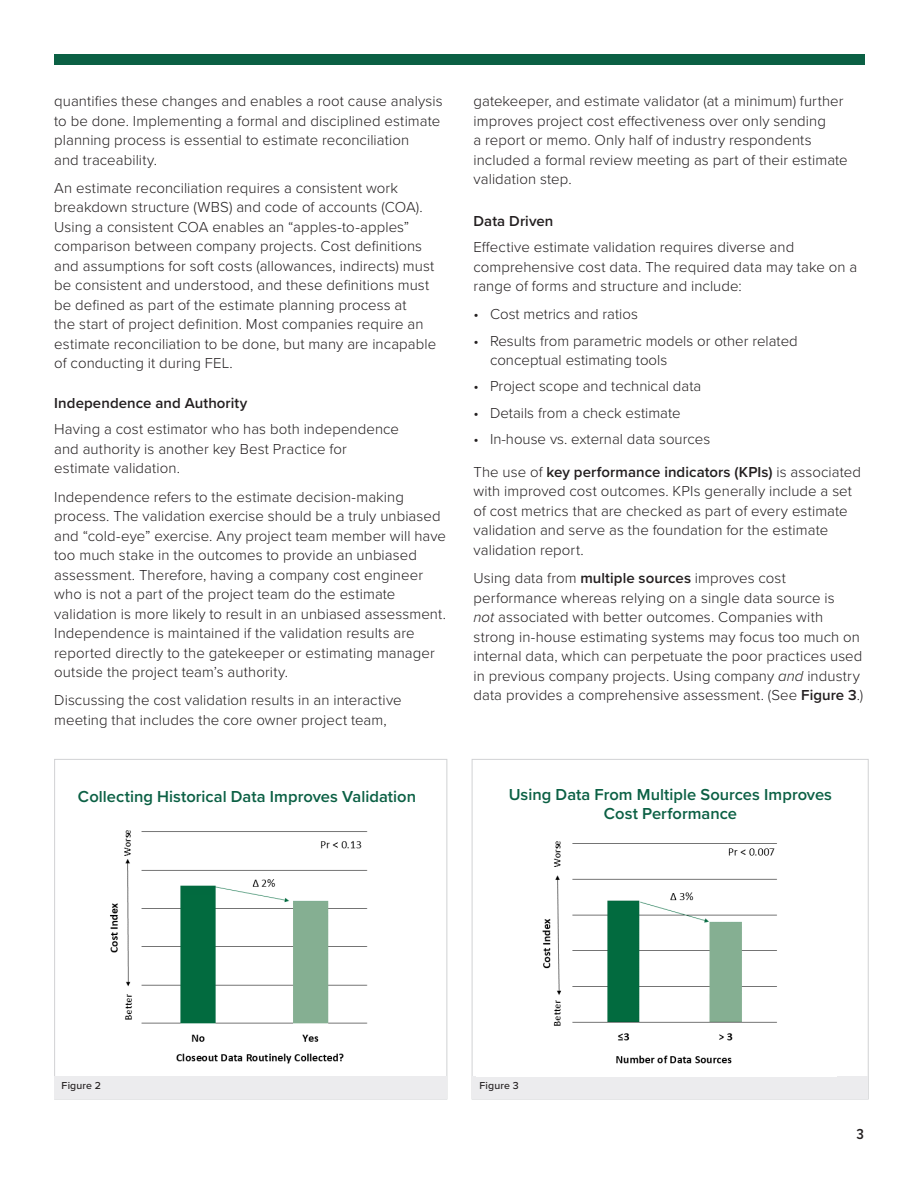
<style>
.page{position:relative;width:918px;height:1188px;background:#fff}
.page>*{position:absolute;margin:0;border:0;box-sizing:border-box;transform-origin:0 0}
._2-Sub{font:600 16.5px/19.5px "Proxima Nova";color:#0b6044;text-align:center}
._3-body{font:300 15px/19.5px "Proxima Nova";letter-spacing:.005em;color:#231f20}
.indented_body{font:300 15px/19.5px "Proxima Nova";color:#231f20}
._2-Sub-2{font:600 15px "Proxima Nova";letter-spacing:.005em;color:#231f20}
.t1{font:600 15px "Proxima Nova Cond";color:#231f20}
._2-Sub-3{font:500 10.5px "Proxima Nova";letter-spacing:.02em;color:#231f20}
.s1{font-weight:600}
.s2{font-style:italic}
</style>
<div class="page">
<div style="left:54px;top:54px;width:811px;height:11px;background:#0b6044"></div>
<div style="left:473px;top:1077px;width:395px;height:22px;background:#ececee"></div>
<img style="left:542px;top:841px;width:235px;height:223px">
<div style="left:55px;top:1076px;width:392px;height:23px;background:#ececee"></div>
<img style="left:110px;top:830px;width:258px;height:234px">
<p class="_3-body" style="left:54px;top:91px;width:390px">quantifies these changes and enables a root cause analysis to be done. Implementing a formal and disciplined estimate planning process is essential to estimate reconciliation<br>and traceability.</p>
<p class="_3-body" style="left:54px;top:177px;width:384px">An estimate reconciliation requires a consistent work breakdown structure (WBS) and code of accounts (COA).<br>Using a consistent COA enables an “apples-to-apples” comparison between company projects. Cost definitions and assumptions for soft costs (allowances, indirects) must be consistent and understood, and these definitions must be defined as part of the estimate planning process at<br>the start of project definition. Most companies require an estimate reconciliation to be done, but many are incapable of conducting it during FEL.</p>
<p class="_2-Sub-2" style="left:54px;top:392px;width:195px">Independence and Authority</p>
<p class="_3-body" style="left:54px;top:419px;width:346px">Having a cost estimator who has both independence and authority is another key Best Practice for estimate validation.</p>
<p class="_3-body" style="left:54px;top:486px;width:393px">Independence refers to the estimate decision-making process. The validation exercise should be a truly unbiased and “cold-eye” exercise. Any project team member will have too much stake in the outcomes to provide an unbiased assessment. Therefore, having a company cost engineer who is not a part of the project team do the estimate validation is more likely to result in an unbiased assessment.<br>Independence is maintained if the validation results are reported directly to the gatekeeper or estimating manager outside the project team’s authority.</p>
<p class="_3-body" style="left:54px;top:690px;width:349px">Discussing the cost validation results in an interactive meeting that includes the core owner project team,</p>
<p class="_2-Sub" style="left:78px;top:787px;width:340px">Collecting Historical Data Improves Validation</p>
<p class="_3-body" style="left:474px;top:91px;width:376px">gatekeeper, and estimate validator (at a minimum) further improves project cost effectiveness over only sending<br>a report or memo. Only half of industry respondents included a formal review meeting as part of their estimate validation step.</p>
<p class="_2-Sub-2" style="left:474px;top:210px;width:81px">Data Driven</p>
<p class="_3-body" style="left:474px;top:237px;width:385px">Effective estimate validation requires diverse and comprehensive cost data. The required data may take on a range of forms and structure and include:</p>
<p class="indented_body" style="left:474px;top:304px;width:166px">• Cost metrics and ratios</p>
<p class="indented_body" style="left:490px;top:330px;width:309px;text-indent:-16px">• Results from parametric models or other related conceptual estimating tools</p>
<p class="indented_body" style="left:474px;top:376px;width:229px">• Project scope and technical data</p>
<p class="indented_body" style="left:474px;top:402px;width:209px">• Details from a check estimate</p>
<p class="indented_body" style="left:474px;top:428px;width:238px">• In-house vs. external data sources</p>
<p class="_3-body" style="left:474px;top:461px;width:389px">The use of <span class="s1">key performance indicators (KPIs)</span> is associated with improved cost outcomes. KPIs generally include a set of cost metrics that are checked as part of every estimate validation and serve as the foundation for the estimate validation report.</p>
<p class="_3-body" style="left:474px;top:567px;width:391px">Using data from <span class="s1">multiple sources</span> improves cost performance whereas relying on a single data source is<br><span class="s2">not</span> associated with better outcomes. Companies with strong in-house estimating systems may focus too much on internal data, which can perpetuate the poor practices used in previous company projects. Using company <span class="s2">and</span> industry data provides a comprehensive assessment. (See <span class="s1">Figure 3</span>.)</p>
<p class="_2-Sub" style="left:509px;top:784px;width:325px">Using Data From Multiple Sources Improves<br>Cost Performance</p>
<p class="_2-Sub-3" style="left:62px;top:1077px;width:41px">Figure 2</p>
<p class="_2-Sub-3" style="left:480px;top:1078px;width:41px">Figure 3</p>
<p class="t1" style="left:857px;top:1123px;width:9px">3</p>
</div>
